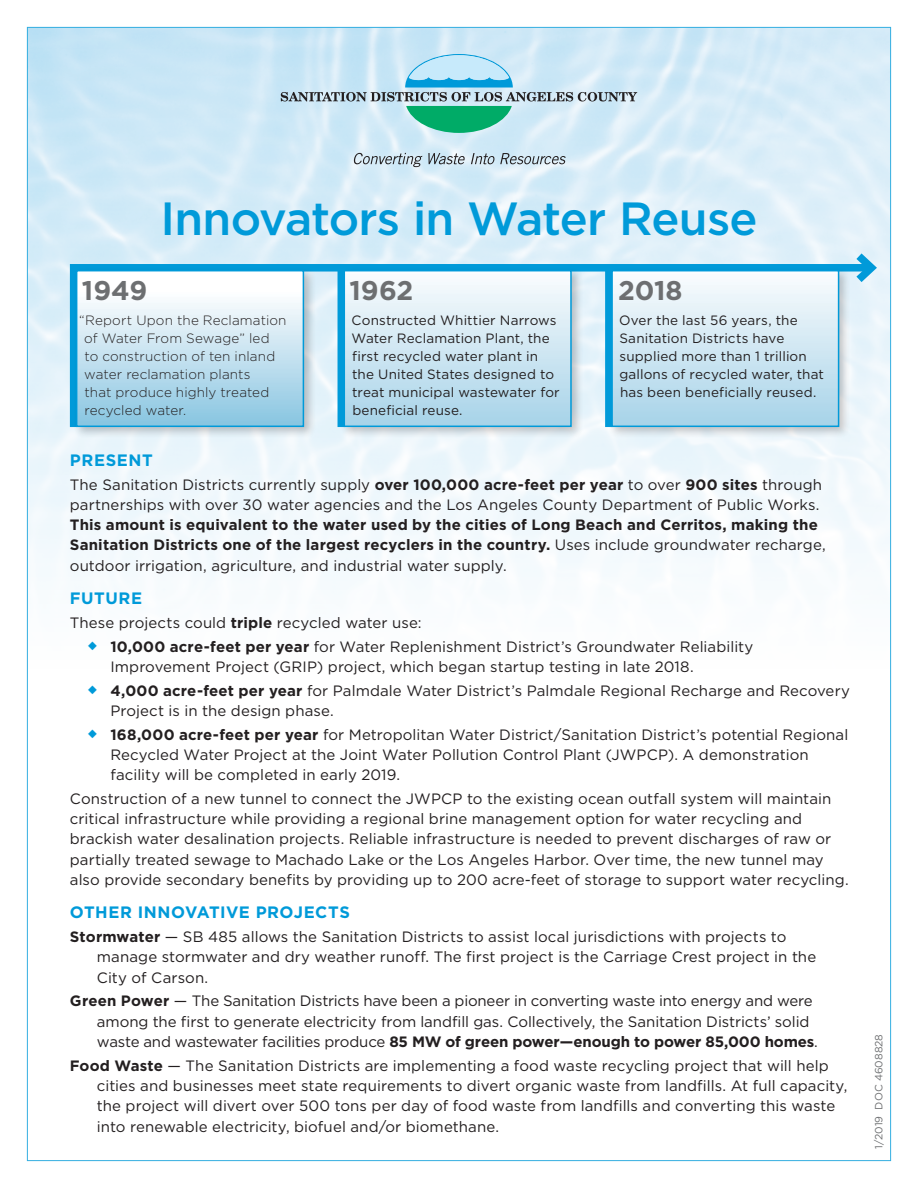
<style>
.page{position:relative;width:918px;height:1188px;background:#fff}
.page>*{position:absolute;margin:0;border:0;box-sizing:border-box;transform-origin:0 0}
.t1{font:500 46.5px "Gotham";letter-spacing:-.02em;color:#009ad9}
.t2{font:700 27px "Gotham";color:#6d6f71}
.Subhead_Helv_Ext_BF{font:700 16.5px "Gotham";letter-spacing:.035em;color:#009ad9}
.Body_Gar_Book_9_12{font:15px/20.2px "Gotham";letter-spacing:.005em;color:#231f20}
.Body_Gar_Cond_Book_1{font:13.5px/18px "Gotham";letter-spacing:.01em;color:#231f20}
.Body_Gar_Cond_Book_1-2{font:300 13.5px/18px "Gotham";letter-spacing:.01em;color:#231f20}
.t3{font:10.5px "Gotham";color:#6d6f71}
.s1{font-weight:700}
.s2{color:#009ad9}
</style>
<div class="page">
<svg style="left:281px;top:54px;width:356px;height:79px;background:#b1d8e1"></svg>
<svg style="left:353px;top:153px;width:69px;height:14px"></svg>
<svg style="left:428px;top:153px;width:37px;height:11px"></svg>
<svg style="left:471px;top:153px;width:95px;height:11px"></svg>
<svg style="left:66px;top:260px;width:813px;height:175px;background:#c3e5f5"></svg>
<svg style="left:848px;top:246px;width:34px;height:44px"></svg>
<div style="left:608px;top:266px;width:243px;height:173px;background:#231f20;opacity:.25"></div>
<svg style="left:610px;top:269px;width:230px;height:159px;background:#cae4f1"></svg>
<div style="left:605px;top:268px;width:8px;height:159px;background:#009ad9"></div>
<div style="left:340px;top:266px;width:244px;height:173px;background:#231f20;opacity:.25"></div>
<svg style="left:343px;top:269px;width:229px;height:159px;background:#c9e4f1"></svg>
<div style="left:338px;top:268px;width:7px;height:159px;background:#009ad9"></div>
<div style="left:73px;top:266px;width:243px;height:173px;background:#231f20;opacity:.25"></div>
<svg style="left:75px;top:269px;width:230px;height:159px"></svg>
<p class="t1" style="left:161px;top:189px;width:598px">Innovators in Water Reuse</p>
<p class="t2" style="left:82px;top:272px;width:67px">1949</p>
<p class="Body_Gar_Cond_Book_1-2" style="left:84px;top:310px;width:204px;text-indent:-5px">“Report Upon the Reclamation of Water From Sewage” led to construction of ten inland water reclamation plants<br>that produce highly treated recycled water.</p>
<p class="t2" style="left:350px;top:272px;width:65px">1962</p>
<p class="Body_Gar_Cond_Book_1" style="left:351px;top:311px;width:210px">Constructed Whittier Narrows<br>Water Reclamation Plant, the first recycled water plant in the United States designed to treat municipal wastewater for beneficial reuse.</p>
<p class="t2" style="left:618px;top:272px;width:66px">2018</p>
<p class="Body_Gar_Cond_Book_1" style="left:619px;top:311px;width:206px">Over the last 56 years, the<br>Sanitation Districts have supplied more than 1 trillion gallons of recycled water, that has been beneficially reused.</p>
<p class="Subhead_Helv_Ext_BF" style="left:70px;top:449px;width:84px">PRESENT</p>
<p class="Body_Gar_Book_9_12" style="left:70px;top:474px;width:757px">The Sanitation Districts currently supply <span class="s1">over 100,000 acre-feet per year</span> to over <span class="s1">900 sites</span> through partnerships with over 30 water agencies and the Los Angeles County Department of Public Works.<br><span class="s1">This amount is equivalent to the water used by the cities of Long Beach and Cerritos, making the Sanitation Districts one of the largest recyclers in the country.</span> Uses include groundwater recharge, outdoor irrigation, agriculture, and industrial water supply.</p>
<p class="Subhead_Helv_Ext_BF" style="left:70px;top:587px;width:74px">FUTURE</p>
<p class="Body_Gar_Book_9_12" style="left:70px;top:612px;width:353px">These projects could <span class="s1">triple</span> recycled water use:</p>
<p class="Body_Gar_Book_9_12" style="left:110px;top:636px;width:645px;text-indent:-22px"><span class="s2">◆</span> <span class="s1">10,000 acre-feet per year</span> for Water Replenishment District’s Groundwater Reliability<br>Improvement Project (GRIP) project, which began startup testing in late 2018.</p>
<p class="Body_Gar_Book_9_12" style="left:110px;top:680px;width:741px;text-indent:-22px"><span class="s2">◆</span> <span class="s1">4,000 acre-feet per year</span> for Palmdale Water District’s Palmdale Regional Recharge and Recovery<br>Project is in the design phase.</p>
<p class="Body_Gar_Book_9_12" style="left:110px;top:724px;width:739px;text-indent:-22px"><span class="s2">◆</span> <span class="s1">168,000 acre-feet per year</span> for Metropolitan Water District/Sanitation District’s potential Regional<br>Recycled Water Project at the Joint Water Pollution Control Plant (JWPCP). A demonstration facility will be completed in early 2019.</p>
<p class="Body_Gar_Book_9_12" style="left:70px;top:788px;width:780px">Construction of a new tunnel to connect the JWPCP to the existing ocean outfall system will maintain critical infrastructure while providing a regional brine management option for water recycling and brackish water desalination projects. Reliable infrastructure is needed to prevent discharges of raw or partially treated sewage to Machado Lake or the Los Angeles Harbor. Over time, the new tunnel may also provide secondary benefits by providing up to 200 acre-feet of storage to support water recycling.</p>
<p class="Subhead_Helv_Ext_BF" style="left:70px;top:902px;width:282px">OTHER INNOVATIVE PROJECTS</p>
<p class="Body_Gar_Book_9_12" style="left:97px;top:926px;width:721px;text-indent:-27px"><span class="s1">Stormwater</span> — SB 485 allows the Sanitation Districts to assist local jurisdictions with projects to manage stormwater and dry weather runoff. The first project is the Carriage Crest project in the<br>City of Carson.</p>
<p class="Body_Gar_Book_9_12" style="left:97px;top:991px;width:723px;text-indent:-27px"><span class="s1">Green Power</span> — The Sanitation Districts have been a pioneer in converting waste into energy and were among the first to generate electricity from landfill gas. Collectively, the Sanitation Districts’ solid waste and wastewater facilities produce <span class="s1">85 MW of green power—enough to power 85,000 homes</span>.</p>
<p class="Body_Gar_Book_9_12" style="left:97px;top:1055px;width:752px;text-indent:-27px"><span class="s1">Food Waste</span> — The Sanitation Districts are implementing a food waste recycling project that will help cities and businesses meet state requirements to divert organic waste from landfills. At full capacity, the project will divert over 500 tons per day of food waste from landfills and converting this waste into renewable electricity, biofuel and/or biomethane.</p>
<p class="t3" style="left:872px;top:1149px;width:117px;rotate:-90deg">1/2019 DOC 4608828</p>
</div>
